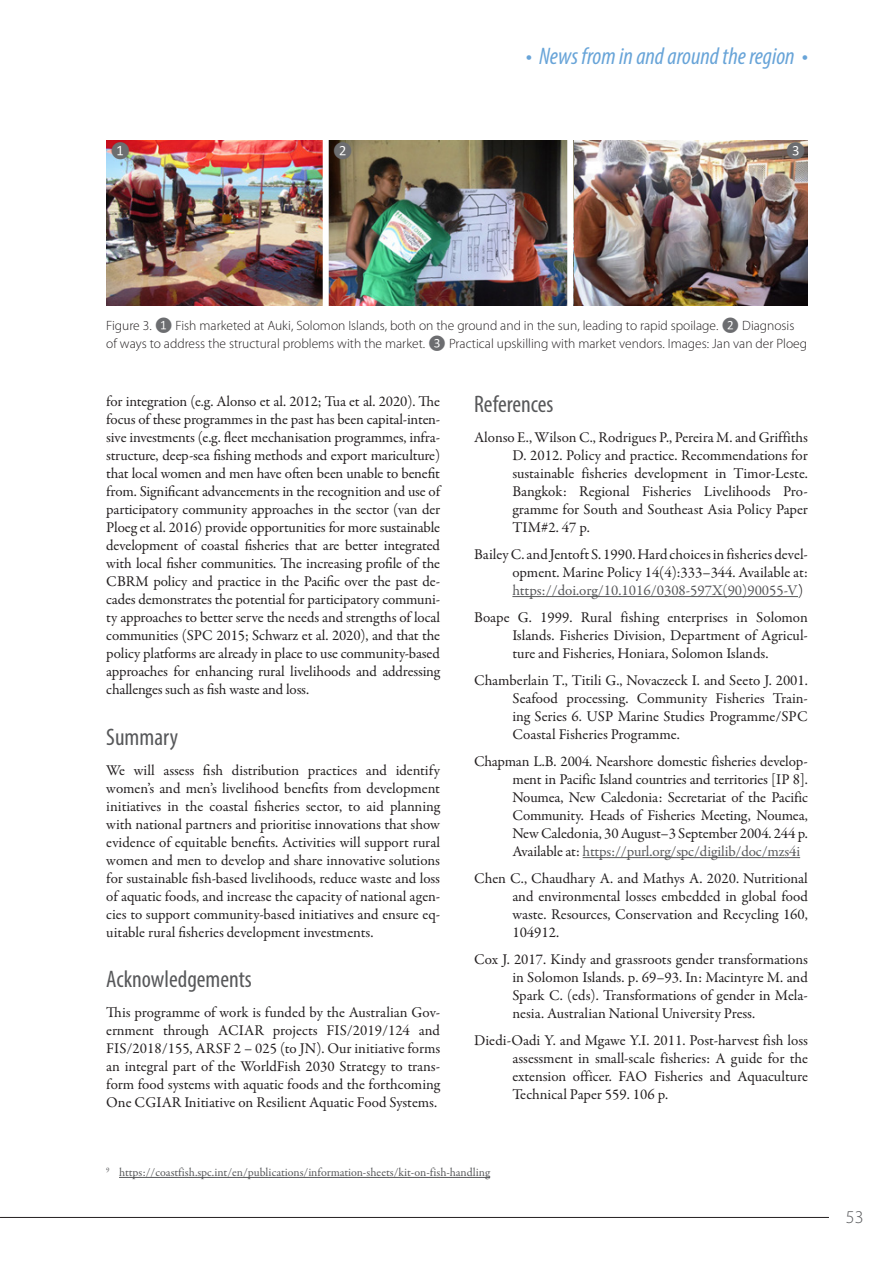
<style>
.page{position:relative;width:893px;height:1263px;background:#fff}
.page>*{position:absolute;margin:0;border:0;box-sizing:border-box;transform-origin:0 0}
.heading_1{font:condensed 24px "Myriad Pro";color:#57585a}
.t1{font:italic condensed 24px "Myriad Pro";color:#68a4d8}
.t2{font:300 18px "Myriad Pro";color:#57585a}
.References{font:15px/18px "Garamond Premr Pro";letter-spacing:-.005em;color:#231f20;text-align:justify}
.Table_of_contents{font:15px "Calibri";color:#6c6d70}
.Table_of_contents-2{font:300 13.5px/18px "Myriad Pro";color:#231f20}
.footnotes{font:12px "Garamond Premr Pro";letter-spacing:-.005em;color:#57585a}
.s1{font-family:"Calibri";font-weight:400;color:#6c6d70}
.s2{color:#57585a}
</style>
<div class="page">
<hr style="left:0;top:1217px;width:829px;height:1px;background:#231f20">
<hr style="left:512px;top:596px;width:286px;height:1px;background:#57585a">
<hr style="left:583px;top:857px;width:217px;height:1px;background:#57585a">
<hr style="left:119px;top:1177px;width:371px;height:1px;background:#57585a">
<img style="left:106px;top:140px;width:702px;height:165px">
<div style="left:791px;top:145px;width:8px;height:11px;background:#fff"></div>
<div style="left:339px;top:145px;width:8px;height:11px;background:#fff"></div>
<div style="left:323px;top:135px;width:6px;height:176px;background:#fff"></div>
<div style="left:567px;top:135px;width:6px;height:176px;background:#fff"></div>
<div style="left:116px;top:145px;width:8px;height:11px;background:#fff"></div>
<h1 class="t1" style="left:526px;top:41px;width:284px">• News from in and around the region •</h1>
<p class="Table_of_contents" style="left:111px;top:141px;width:21px">❶</p>
<p class="Table_of_contents" style="left:333px;top:141px;width:21px">❷</p>
<p class="Table_of_contents" style="left:786px;top:141px;width:21px">❸</p>
<p class="Table_of_contents-2" style="left:106px;top:316px;width:702px">Figure 3. <span class="s1">❶</span> Fish marketed at Auki, Solomon Islands, both on the ground and in the sun, leading to rapid spoilage. <span class="s1">❷</span> Diagnosis of ways to address the structural problems with the market. <span class="s1">❸</span> Practical upskilling with market vendors. Images: Jan van der Ploeg</p>
<p class="References" style="left:106px;top:393px;width:335px">for integration (e.g. Alonso et al. 2012; Tua et al. 2020). The focus of these programmes in the past has been capital-inten&shy;sive investments (e.g. fleet mechanisation programmes, infra&shy;structure, deep-sea fishing methods and export mariculture) that local women and men have often been unable to benefit from. Significant advancements in the recognition and use of participatory community approaches in the sector (van der Ploeg et al. 2016) provide opportunities for more sustainable development of coastal fisheries that are better integrated with local fisher communities. The increasing profile of the CBRM policy and practice in the Pacific over the past de&shy;cades demonstrates the potential for participatory communi&shy;ty approaches to better serve the needs and strengths of local communities (SPC 2015; Schwarz et al. 2020), and that the policy platforms are already in place to use community-based approaches for enhancing rural livelihoods and addressing challenges such as fish waste and loss.</p>
<p class="heading_1" style="left:106px;top:722px;width:73px">Summary</p>
<p class="References" style="left:106px;top:761px;width:335px">We will assess fish distribution practices and identify women’s and men’s livelihood benefits from development initiatives in the coastal fisheries sector, to aid planning with national partners and prioritise innovations that show evidence of equitable benefits. Activities will support rural women and men to develop and share innovative solutions for sustainable fish-based livelihoods, reduce waste and loss of aquatic foods, and increase the capacity of national agen&shy;cies to support community-based initiatives and ensure eq&shy;uitable rural fisheries development investments.</p>
<p class="heading_1" style="left:106px;top:965px;width:147px">Acknowledgements</p>
<p class="References" style="left:106px;top:1004px;width:335px">This programme of work is funded by the Australian Gov&shy;ernment through ACIAR projects FIS/2019/124 and FIS/2018/155, ARSF 2 – 025 (to JN). Our initiative forms an integral part of the WorldFish 2030 Strategy to trans&shy;form food systems with aquatic foods and the forthcoming One CGIAR Initiative on Resilient Aquatic Food Systems.</p>
<p class="heading_1" style="left:474px;top:390px;width:81px">References</p>
<p class="References" style="left:512px;top:429px;width:297px;text-indent:-38px">Alonso E., Wilson C., Rodrigues P., Pereira M. and Griffiths D. 2012. Policy and practice. Recommendations for sustainable fisheries development in Timor-Leste.<br>Bangkok: Regional Fisheries Livelihoods Pro&shy;gramme for South and Southeast Asia Policy Paper TIM#2. 47 p.</p>
<p class="References" style="left:512px;top:546px;width:297px;text-indent:-38px">Bailey C. and Jentoft S. 1990. Hard choices in fisheries devel&shy;opment. Marine Policy 14(4):333–344. Available at: <span class="s2">https://doi.org/10.1016/0308-597X(90)90055-V</span>)</p>
<p class="References" style="left:512px;top:609px;width:297px;text-indent:-38px">Boape G. 1999. Rural fishing enterprises in Solomon Islands. Fisheries Division, Department of Agricul&shy;ture and Fisheries, Honiara, Solomon Islands.</p>
<p class="References" style="left:512px;top:672px;width:297px;text-indent:-38px">Chamberlain T., Titili G., Novaczeck I. and Seeto J. 2001.<br>Seafood processing. Community Fisheries Train&shy;ing Series 6. USP Marine Studies Programme/SPC Coastal Fisheries Programme.</p>
<p class="References" style="left:512px;top:753px;width:297px;text-indent:-38px">Chapman L.B. 2004. Nearshore domestic fisheries develop&shy;ment in Pacific Island countries and territories [IP 8].<br>Noumea, New Caledonia: Secretariat of the Pacific Community. Heads of Fisheries Meeting, Noumea, New Caledonia, 30 August–3 September 2004. 244 p.<br>Available at: <span class="s2">https://purl.org/spc/digilib/doc/mzs4i</span></p>
<p class="References" style="left:512px;top:870px;width:297px;text-indent:-38px">Chen C., Chaudhary A. and Mathys A. 2020. Nutritional and environmental losses embedded in global food waste. Resources, Conservation and Recycling 160, 104912.</p>
<p class="References" style="left:512px;top:951px;width:297px;text-indent:-38px">Cox J. 2017. Kindy and grassroots gender transformations in Solomon Islands. p. 69–93. In: Macintyre M. and Spark C. (eds). Transformations of gender in Mela&shy;nesia. Australian National University Press.</p>
<p class="References" style="left:512px;top:1032px;width:297px;text-indent:-38px">Diedi-Oadi Y. and Mgawe Y.I. 2011. Post-harvest fish loss assessment in small-scale fisheries: A guide for the extension officer. FAO Fisheries and Aquaculture Technical Paper 559. 106 p.</p>
<p class="footnotes" style="left:106px;top:1165px;width:385px"><sup>9</sup> https://coastfish.spc.int/en/publications/information-sheets/kit-on-fish-handling</p>
<p class="t2" style="left:846px;top:1206px;width:19px">53</p>
</div>
